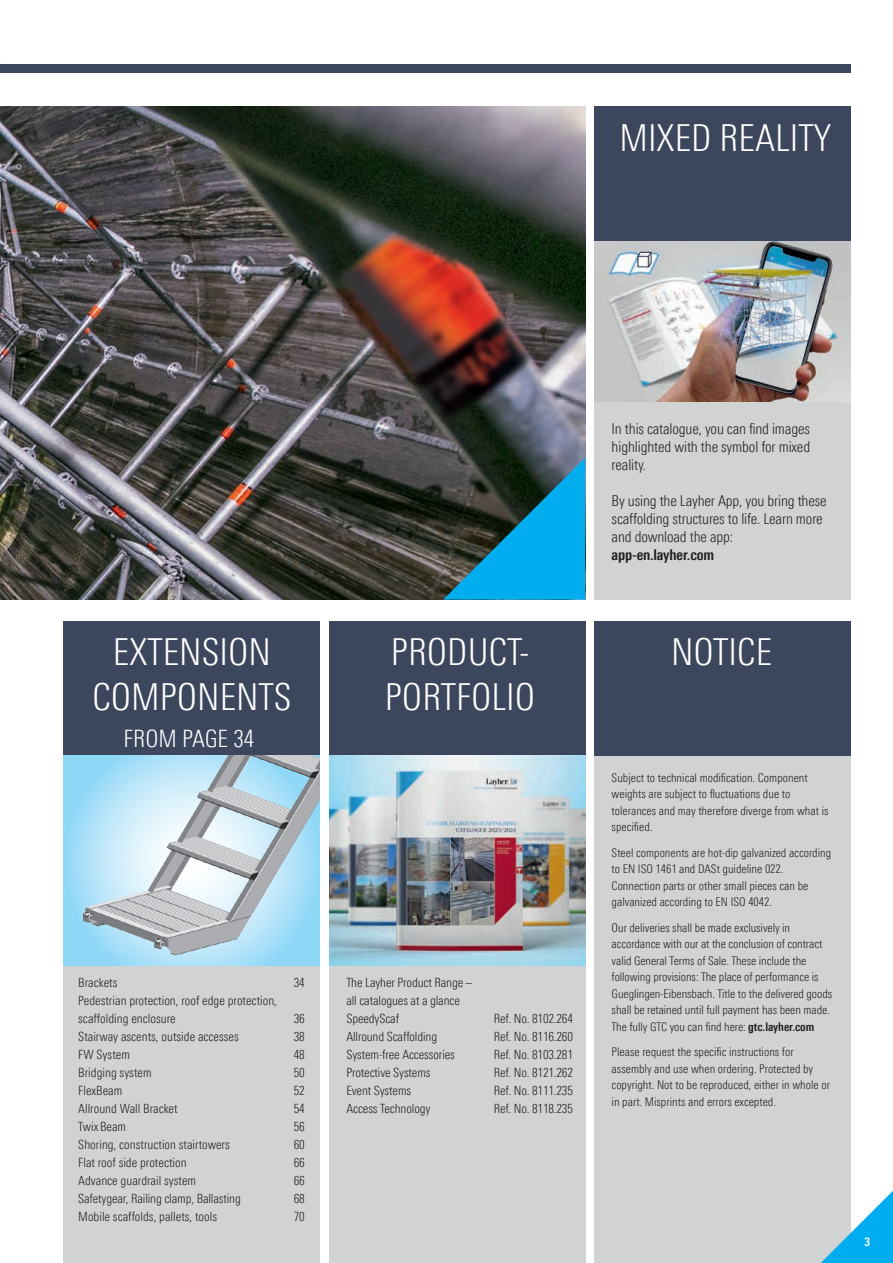
<style>
.page{position:relative;width:893px;height:1263px;background:#fff}
.page>*{position:absolute;margin:0;border:0;box-sizing:border-box;transform-origin:0 0}
.t1{font:300 37.2px/44.7px "Linotype Univers 320 Cn";color:#fff}
.t2{font:300 24px "Linotype Univers 320 Cn";color:#fff}
.t3{font:300 15px/18px "Linotype Univers 320 Cn";letter-spacing:-.01em;color:#231f20;text-align:justify}
.t4{font:700 15px "Linotype Univers 620 Cn";letter-spacing:-.01em;color:#231f20}
.t5{font:300 12.75px/18px "Linotype Univers 320 Cn";letter-spacing:-.01em;color:#231f20}
.GT_2013{font:300 12px/16.5px "Linotype Univers 320 Cn";letter-spacing:-.005em;color:#231f20}
.Adressen_2013{font:300 12px/16.5px "Linotype Univers 320 Cn";color:#231f20}
.t6{font:700 12px "Linotype Univers 620 Cn";color:#fff}
.s1{font-family:"Linotype Univers 620 Cn";font-weight:700}
</style>
<div class="page">
<div style="left:64px;top:756px;width:256px;height:507px;background:#d1d2d4"></div>
<div style="left:329px;top:756px;width:256px;height:507px;background:#d1d2d4"></div>
<div style="left:594px;top:756px;width:256px;height:507px;background:#d1d2d4"></div>
<div style="left:0;top:64px;width:850px;height:8px;background:#3c475e"></div>
<img style="left:0;top:106px;width:585px;height:494px">
<svg style="left:443px;top:458px;width:142px;height:142px;background:#19728e"></svg>
<div style="left:64px;top:621px;width:256px;height:135px;background:#3c475e"></div>
<svg style="left:64px;top:756px;width:256px;height:209px;background:#96daf7"></svg>
<div style="left:329px;top:621px;width:256px;height:135px;background:#3c475e"></div>
<img style="left:329px;top:756px;width:256px;height:209px">
<div style="left:594px;top:621px;width:256px;height:135px;background:#3c475e"></div>
<svg style="left:821px;top:1191px;width:72px;height:72px"></svg>
<div style="left:594px;top:241px;width:256px;height:359px;background:#d1d2d4"></div>
<div style="left:594px;top:106px;width:256px;height:135px;background:#3c475e"></div>
<img style="left:594px;top:241px;width:256px;height:161px">
<img style="left:76px;top:756px;width:244px;height:202px">
<p class="t1" style="left:619px;top:115px;width:213px">MIXED REALITY</p>
<p class="t3" style="left:612px;top:420px;width:200px">In this catalogue, you can find images highlighted with the symbol for mixed reality.</p>
<p class="t3" style="left:612px;top:492px;width:217px;text-align:left">By using the Layher App, you bring these scaffolding structures to life. Learn more and download the app:</p>
<p class="t4" style="left:612px;top:546px;width:104px">app-en.layher.com</p>
<p class="t1" style="left:113px;top:630px;width:159px">EXTENSION</p>
<p class="t1" style="left:671px;top:630px;width:103px">NOTICE</p>
<p class="t1" style="left:92px;top:674px;width:201px">COMPONENTS</p>
<p class="t1" style="left:385px;top:630px;width:152px">PRODUCT-<br>PORTFOLIO</p>
<p class="t2" style="left:124px;top:724px;width:132px">FROM PAGE 34</p>
<p class="t5" style="left:78px;top:974px;width:41px">Brackets</p>
<p class="t5" style="left:294px;top:974px;width:13px">34</p>
<p class="t5" style="left:78px;top:992px;width:200px">Pedestrian protection, roof edge protection, scaffolding enclosure</p>
<p class="t5" style="left:294px;top:1010px;width:13px">36</p>
<p class="t5" style="left:78px;top:1028px;width:162px">Stairway ascents, outside accesses</p>
<p class="t5" style="left:294px;top:1028px;width:13px">38</p>
<p class="t5" style="left:78px;top:1046px;width:53px">FW System</p>
<p class="t5" style="left:294px;top:1046px;width:13px">48</p>
<p class="t5" style="left:78px;top:1064px;width:75px">Bridging system</p>
<p class="t5" style="left:294px;top:1064px;width:13px">50</p>
<p class="t5" style="left:78px;top:1082px;width:46px">FlexBeam</p>
<p class="t5" style="left:294px;top:1082px;width:13px">52</p>
<p class="t5" style="left:78px;top:1100px;width:101px">Allround Wall Bracket</p>
<p class="t5" style="left:294px;top:1100px;width:13px">54</p>
<p class="t5" style="left:78px;top:1118px;width:49px">TwixBeam</p>
<p class="t5" style="left:294px;top:1118px;width:13px">56</p>
<p class="t5" style="left:78px;top:1136px;width:153px">Shoring, construction stairtowers</p>
<p class="t5" style="left:294px;top:1136px;width:13px">60</p>
<p class="t5" style="left:78px;top:1154px;width:110px">Flat roof side protection</p>
<p class="t5" style="left:294px;top:1154px;width:13px">66</p>
<p class="t5" style="left:78px;top:1172px;width:119px">Advance guardrail system</p>
<p class="t5" style="left:294px;top:1172px;width:13px">66</p>
<p class="t5" style="left:78px;top:1190px;width:164px">Safetygear, Railing clamp, Ballasting</p>
<p class="t5" style="left:294px;top:1190px;width:13px">68</p>
<p class="t5" style="left:78px;top:1208px;width:140px">Mobile scaffolds, pallets, tools</p>
<p class="t5" style="left:294px;top:1208px;width:13px">70</p>
<p class="t5" style="left:346px;top:974px;width:127px">The Layher Product Range – all catalogues at a glance</p>
<p class="t5" style="left:346px;top:1010px;width:54px">SpeedyScaf</p>
<p class="t5" style="left:494px;top:1010px;width:81px">Ref. No. 8102.264</p>
<p class="t5" style="left:346px;top:1028px;width:92px">Allround Scaffolding</p>
<p class="t5" style="left:494px;top:1028px;width:81px">Ref. No. 8116.260</p>
<p class="t5" style="left:346px;top:1046px;width:110px">System-free Accessories</p>
<p class="t5" style="left:494px;top:1046px;width:81px">Ref. No. 8103.281</p>
<p class="t5" style="left:346px;top:1064px;width:86px">Protective Systems</p>
<p class="t5" style="left:494px;top:1064px;width:81px">Ref. No. 8121.262</p>
<p class="t5" style="left:346px;top:1082px;width:66px">Event Systems</p>
<p class="t5" style="left:494px;top:1082px;width:81px">Ref. No. 8111.235</p>
<p class="t5" style="left:346px;top:1100px;width:86px">Access Technology</p>
<p class="t5" style="left:494px;top:1100px;width:81px">Ref. No. 8118.235</p>
<p class="GT_2013" style="left:612px;top:769px;width:218px">Subject to technical modification. Component weights are subject to fluctuations due to tolerances and may therefore diverge from what is specified.</p>
<p class="GT_2013" style="left:612px;top:844px;width:221px">Steel components are hot-dip galvanized according to EN ISO 1461 and DASt guideline 022.<br>Connection parts or other small pieces can be galvanized according to EN ISO 4042.</p>
<p class="GT_2013" style="left:612px;top:919px;width:222px">Our deliveries shall be made exclusively in accordance with our at the conclusion of contract valid General Terms of Sale. These include the following provisions: The place of performance is Gueglingen-Eibensbach. Title to the delivered goods shall be retained until full payment has been made.<br>The fully GTC you can find here: <span class="s1">gtc.layher.com</span></p>
<p class="Adressen_2013" style="left:612px;top:1043px;width:220px">Please request the specific instructions for assembly and use when ordering. Protected by copyright. Not to be reproduced, either in whole or in part. Misprints and errors excepted.</p>
<p class="t6" style="left:865px;top:1235px;width:7px">3</p>
</div>
